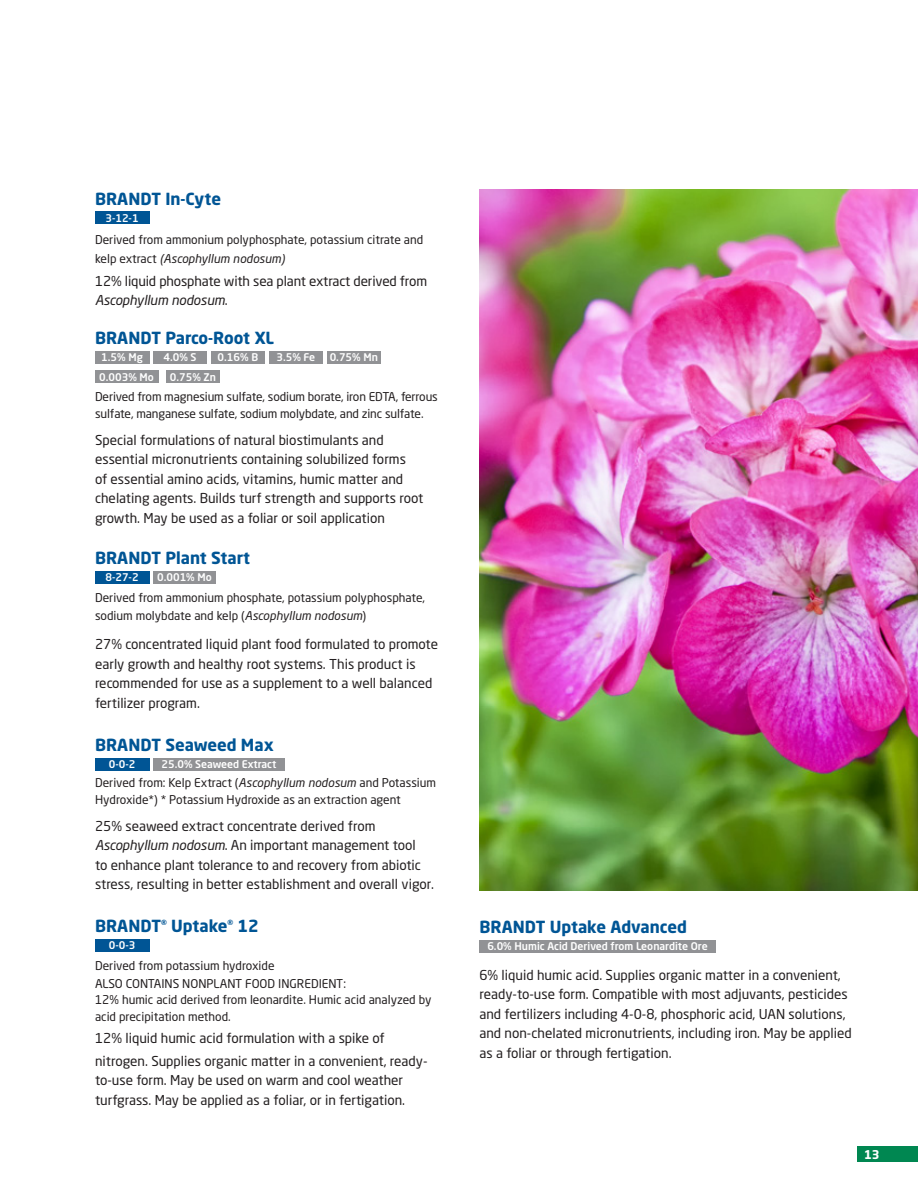
<style>
.page{position:relative;width:918px;height:1188px;background:#fff}
.page>*{position:absolute;margin:0;border:0;box-sizing:border-box;transform-origin:0 0}
._08-Body_text{font:700 16.5px "Neo Sans Pro";color:#005595}
._08-Body_text-2{font:13.5px/19.5px "Neo Sans Pro";color:#231f20}
._08-Body_text-3{font:12px/16.5px "Neo Sans Pro";color:#231f20}
.t1{font:700 12px "Neo Sans Pro";color:#fff}
._08-Body_text-4{font:500 10.5px "Neo Sans Pro";color:#fff}
.s1{font-style:italic}
</style>
<div class="page">
<div style="left:95px;top:211px;width:54px;height:13px;background:#005595"></div>
<div style="left:95px;top:351px;width:54px;height:13px;background:#919295"></div>
<div style="left:153px;top:351px;width:54px;height:13px;background:#919295"></div>
<div style="left:211px;top:351px;width:54px;height:13px;background:#919295"></div>
<div style="left:269px;top:351px;width:54px;height:13px;background:#919295"></div>
<div style="left:327px;top:351px;width:54px;height:13px;background:#919295"></div>
<div style="left:95px;top:370px;width:63px;height:13px;background:#919295"></div>
<div style="left:166px;top:370px;width:54px;height:13px;background:#919295"></div>
<div style="left:95px;top:571px;width:54px;height:13px;background:#005595"></div>
<div style="left:153px;top:571px;width:63px;height:13px;background:#919295"></div>
<div style="left:95px;top:758px;width:54px;height:13px;background:#005595"></div>
<div style="left:153px;top:758px;width:132px;height:13px;background:#919295"></div>
<div style="left:95px;top:939px;width:54px;height:13px;background:#005595"></div>
<img style="left:479px;top:189px;width:439px;height:702px">
<div style="left:479px;top:940px;width:237px;height:13px;background:#919295"></div>
<div style="left:857px;top:1147px;width:61px;height:15px;background:#008751"></div>
<p class="_08-Body_text" style="left:95px;top:188px;width:128px">BRANDT In-Cyte</p>
<p class="_08-Body_text-4" style="left:105px;top:211px;width:35px">3-12-1</p>
<p class="_08-Body_text-3" style="left:95px;top:230px;width:330px;line-height:19.5px">Derived from ammonium polyphosphate, potassium citrate and kelp extract <span class="s1">(Ascophyllum nodosum)</span></p>
<p class="_08-Body_text-2" style="left:95px;top:271px;width:334px">12% liquid phosphate with sea plant extract derived from<br><span class="s1">Ascophyllum nodosum</span>.</p>
<p class="_08-Body_text" style="left:95px;top:327px;width:181px">BRANDT Parco-Root XL</p>
<p class="_08-Body_text-4" style="left:101px;top:351px;width:43px">1.5% Mg</p>
<p class="_08-Body_text-4" style="left:163px;top:351px;width:35px">4.0% S</p>
<p class="_08-Body_text-4" style="left:218px;top:351px;width:42px">0.16% B</p>
<p class="_08-Body_text-4" style="left:277px;top:351px;width:40px">3.5% Fe</p>
<p class="_08-Body_text-4" style="left:330px;top:351px;width:50px">0.75% Mn</p>
<p class="_08-Body_text-4" style="left:99px;top:370px;width:56px">0.003% Mo</p>
<p class="_08-Body_text-4" style="left:170px;top:370px;width:48px">0.75% Zn</p>
<p class="_08-Body_text-3" style="left:95px;top:388px;width:344px">Derived from magnesium sulfate, sodium borate, iron EDTA, ferrous sulfate, manganese sulfate, sodium molybdate, and zinc sulfate.</p>
<p class="_08-Body_text-2" style="left:95px;top:430px;width:330px">Special formulations of natural biostimulants and essential micronutrients containing solubilized forms<br>of essential amino acids, vitamins, humic matter and chelating agents. Builds turf strength and supports root growth. May be used as a foliar or soil application</p>
<p class="_08-Body_text" style="left:95px;top:548px;width:157px">BRANDT Plant Start</p>
<p class="_08-Body_text-4" style="left:105px;top:571px;width:35px">8-27-2</p>
<p class="_08-Body_text-4" style="left:157px;top:571px;width:56px">0.001% Mo</p>
<p class="_08-Body_text-3" style="left:95px;top:588px;width:332px;line-height:18px">Derived from ammonium phosphate, potassium polyphosphate, sodium molybdate and kelp (<span class="s1">Ascophyllum nodosum</span>)</p>
<p class="_08-Body_text-2" style="left:95px;top:635px;width:345px">27% concentrated liquid plant food formulated to promote early growth and healthy root systems. This product is recommended for use as a supplement to a well balanced fertilizer program.</p>
<p class="_08-Body_text" style="left:95px;top:734px;width:180px">BRANDT Seaweed Max</p>
<p class="_08-Body_text-4" style="left:109px;top:758px;width:28px">0-0-2</p>
<p class="_08-Body_text-4" style="left:162px;top:758px;width:116px">25.0% Seaweed Extract</p>
<p class="_08-Body_text-3" style="left:95px;top:774px;width:343px">Derived from: Kelp Extract (<span class="s1">Ascophyllum nodosum</span> and Potassium<br>Hydroxide*) * Potassium Hydroxide as an extraction agent</p>
<p class="_08-Body_text-2" style="left:95px;top:816px;width:339px">25% seaweed extract concentrate derived from <span class="s1">Ascophyllum nodosum</span>. An important management tool<br>to enhance plant tolerance to and recovery from abiotic stress, resulting in better establishment and overall vigor.</p>
<p class="_08-Body_text" style="left:95px;top:916px;width:165px">BRANDT<sup>®</sup> Uptake<sup>®</sup> 12</p>
<p class="_08-Body_text-4" style="left:109px;top:939px;width:28px">0-0-3</p>
<p class="_08-Body_text-3" style="left:95px;top:957px;width:181px">Derived from potassium hydroxide</p>
<p class="_08-Body_text-3" style="left:95px;top:975px;width:338px">ALSO CONTAINS NONPLANT FOOD INGREDIENT:<br>12% humic acid derived from leonardite. Humic acid analyzed by acid precipitation method.</p>
<p class="_08-Body_text-2" style="left:95px;top:1027px;width:334px;line-height:22.5px">12% liquid humic acid formulation with a spike of nitrogen. Supplies organic matter in a convenient, ready-</p>
<p class="_08-Body_text-2" style="left:95px;top:1070px;width:310px">to-use form. May be used on warm and cool weather turfgrass. May be applied as a foliar, or in fertigation.</p>
<p class="_08-Body_text" style="left:479px;top:916px;width:209px">BRANDT Uptake Advanced</p>
<p class="_08-Body_text-4" style="left:487px;top:940px;width:222px">6.0% Humic Acid Derived from Leonardite Ore</p>
<p class="_08-Body_text-2" style="left:479px;top:965px;width:374px">6% liquid humic acid. Supplies organic matter in a convenient, ready-to-use form. Compatible with most adjuvants, pesticides and fertilizers including 4-0-8, phosphoric acid, UAN solutions, and non-chelated micronutrients, including iron. May be applied as a foliar or through fertigation.</p>
<p class="t1" style="left:864px;top:1146px;width:17px">13</p>
</div>
